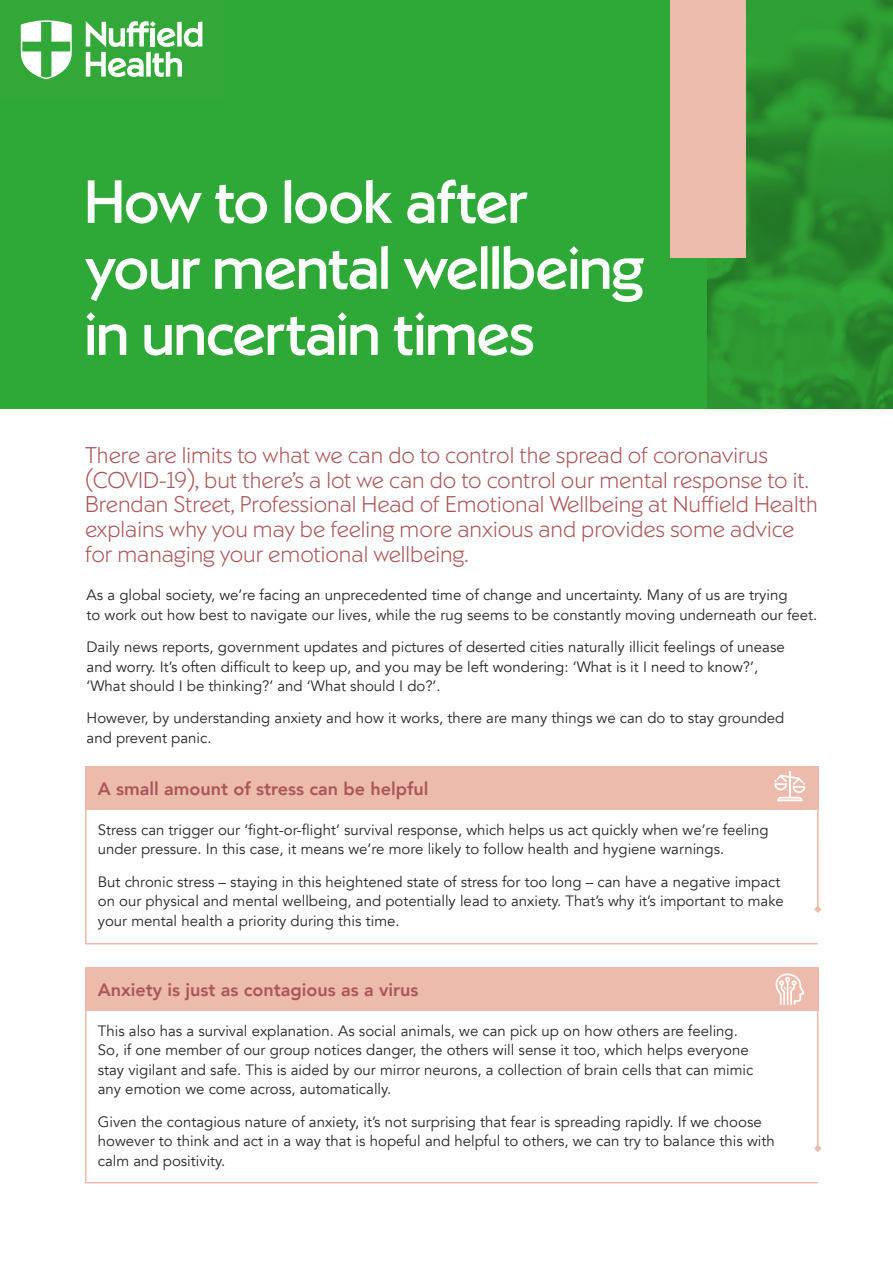
<style>
.page{position:relative;width:893px;height:1263px;background:#fff}
.page>*{position:absolute;margin:0;border:0;box-sizing:border-box;transform-origin:0 0}
.t1{font:60px/66px "Nuffield Sans";color:#fff}
.t2{font:300 22.5px/24.8px "Nuffield Sans";color:#aa5659}
.t3{font:800 18px "Avenir";color:#aa5659}
.t4{font:15px/19.5px "Avenir";color:#282725}
</style>
<div class="page">
<div style="left:0;top:0;width:893px;height:408px;background:#2ea836"></div>
<img style="left:708px;top:0;width:185px;height:408px">
<svg style="left:86px;top:21px;width:116px;height:56px"></svg>
<svg style="left:21px;top:20px;width:51px;height:59px"></svg>
<svg style="left:85px;top:810px;width:734px;height:135px"></svg>
<div style="left:670px;top:0;width:75px;height:257px;background:#ecbbac"></div>
<div style="left:85px;top:766px;width:734px;height:44px;background:#ecbbac"></div>
<svg style="left:814px;top:905px;width:7px;height:8px"></svg>
<svg style="left:85px;top:1011px;width:734px;height:173px"></svg>
<div style="left:85px;top:967px;width:734px;height:44px;background:#ecbbac"></div>
<svg style="left:814px;top:1145px;width:7px;height:7px"></svg>
<hr style="left:789px;top:771px;width:2px;height:27px;background:#fff">
<svg style="left:774px;top:775px;width:31px;height:26px"></svg>
<svg style="left:775px;top:973px;width:29px;height:31px"></svg>
<h1 class="t1" style="left:85px;top:168px;width:560px">How to look after your mental wellbeing in uncertain times</h1>
<p class="t2" style="left:85px;top:442px;width:734px">There are limits to what we can do to control the spread of coronavirus (COVID-19), but there’s a lot we can do to control our mental response to it.<br>Brendan Street, Professional Head of Emotional Wellbeing at Nuffield Health explains why you may be feeling more anxious and provides some advice for managing your emotional wellbeing.</p>
<p class="t4" style="left:87px;top:586px;width:732px">As a global society, we’re facing an unprecedented time of change and uncertainty. Many of us are trying<br>to work out how best to navigate our lives, while the rug seems to be constantly moving underneath our feet.</p>
<p class="t4" style="left:87px;top:637px;width:700px">Daily news reports, government updates and pictures of deserted cities naturally illicit feelings of unease and worry. It’s often difficult to keep up, and you may be left wondering: ‘What is it I need to know?’, ‘What should I be thinking?’ and ‘What should I do?’.</p>
<p class="t4" style="left:87px;top:709px;width:699px">However, by understanding anxiety and how it works, there are many things we can do to stay grounded and prevent panic.</p>
<p class="t3" style="left:98px;top:775px;width:332px">A small amount of stress can be helpful</p>
<p class="t4" style="left:98px;top:820px;width:672px">Stress can trigger our ‘fight-or-flight’ survival response, which helps us act quickly when we’re feeling under pressure. In this case, it means we’re more likely to follow health and hygiene warnings.</p>
<p class="t4" style="left:98px;top:872px;width:688px">But chronic stress – staying in this heightened state of stress for too long – can have a negative impact on our physical and mental wellbeing, and potentially lead to anxiety. That’s why it’s important to make your mental health a priority during this time.</p>
<p class="t3" style="left:98px;top:976px;width:322px">Anxiety is just as contagious as a virus</p>
<p class="t4" style="left:98px;top:1021px;width:657px">This also has a survival explanation. As social animals, we can pick up on how others are feeling.<br>So, if one member of our group notices danger, the others will sense it too, which helps everyone stay vigilant and safe. This is aided by our mirror neurons, a collection of brain cells that can mimic any emotion we come across, automatically.</p>
<p class="t4" style="left:98px;top:1112px;width:678px">Given the contagious nature of anxiety, it’s not surprising that fear is spreading rapidly. If we choose however to think and act in a way that is hopeful and helpful to others, we can try to balance this with calm and positivity.</p>
</div>
